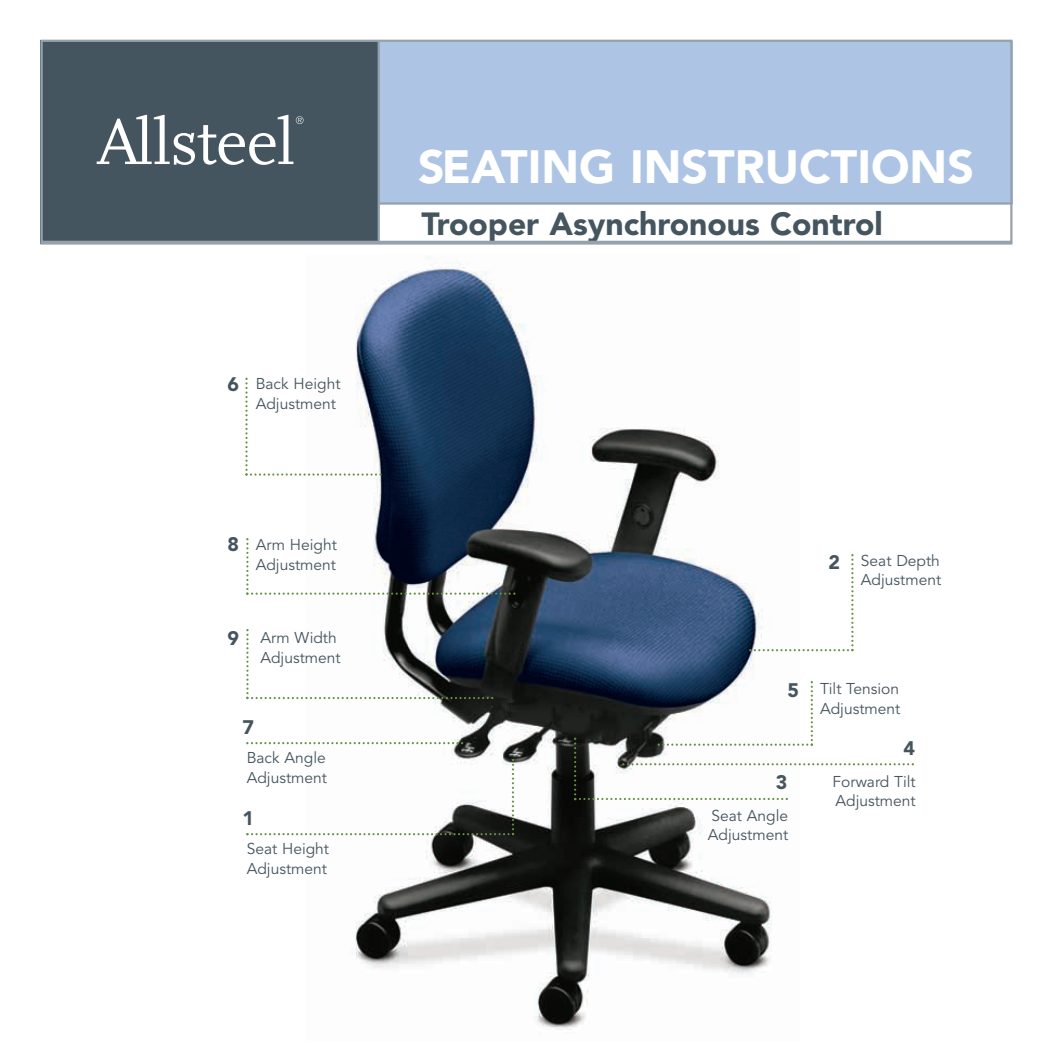
<style>
.page{position:relative;width:1054px;height:1053px;background:#fff}
.page>*{position:absolute;margin:0;border:0;box-sizing:border-box;transform-origin:0 0}
.t1{font:900 46.35px "Avenir";color:#fff}
.t2{font:900 31.72px "Avenir";color:#45555f}
.t3{font:900 19.57px "Avenir";color:#45555f}
.t4{font:15.53px/19.3px "Avenir";color:#45555f}
</style>
<div class="page">
<div style="left:378px;top:41px;width:634px;height:163px;background:#adc4e5"></div>
<hr style="left:377px;top:202px;width:635px;height:3px;background:#95a2ac">
<div style="left:40px;top:41px;width:339px;height:203px;background:#45555f"></div>
<hr style="left:40px;top:242px;width:972px;height:3px;background:#95a2ac">
<hr style="left:378px;top:40px;width:2px;height:203px;background:#95a2ac">
<img style="left:306px;top:257px;width:494px;height:773px">
<svg style="left:246px;top:742px;width:217px;height:2px"></svg>
<svg style="left:246px;top:538px;width:269px;height:57px"></svg>
<svg style="left:245px;top:378px;width:137px;height:98px"></svg>
<svg style="left:246px;top:629px;width:247px;height:70px"></svg>
<svg style="left:246px;top:759px;width:268px;height:76px"></svg>
<svg style="left:574px;top:681px;width:340px;height:119px"></svg>
<svg style="left:749px;top:554px;width:105px;height:97px"></svg>
<svg style="left:97px;top:115px;width:207px;height:50px"></svg>
<div style="left:40px;top:40px;width:972px;height:203px;border:2px solid #95a2ac"></div>
<p class="t3" style="left:228px;top:376px;width:13px">6</p>
<p class="t4" style="left:256px;top:375px;width:86px">Back Height<br>Adjustment</p>
<p class="t3" style="left:228px;top:536px;width:13px">8</p>
<p class="t4" style="left:256px;top:537px;width:83px">Arm Height<br>Adjustment</p>
<p class="t3" style="left:228px;top:630px;width:13px">9</p>
<p class="t4" style="left:260px;top:629px;width:82px">Arm Width<br>Adjustment</p>
<p class="t3" style="left:242px;top:719px;width:13px">7</p>
<h1 class="t1" style="left:418px;top:148px;width:557px">SEATING INSTRUCTIONS</h1>
<h2 class="t2" style="left:421px;top:211px;width:463px">Trooper Asynchronous Control</h2>
<p class="t3" style="left:828px;top:554px;width:13px">2</p>
<p class="t4" style="left:861px;top:552px;width:82px">Seat Depth<br>Adjustment</p>
<p class="t3" style="left:787px;top:682px;width:13px">5</p>
<p class="t4" style="left:820px;top:680px;width:82px">Tilt Tension<br>Adjustment</p>
<p class="t3" style="left:904px;top:740px;width:13px">4</p>
<p class="t4" style="left:247px;top:750px;width:82px">Back Angle<br>Adjustment</p>
<p class="t3" style="left:776px;top:774px;width:13px">3</p>
<p class="t4" style="left:833px;top:773px;width:85px">Forward Tilt<br>Adjustment</p>
<p class="t3" style="left:242px;top:810px;width:13px">1</p>
<p class="t4" style="left:708px;top:807px;width:82px">Seat Angle<br>Adjustment</p>
<p class="t4" style="left:247px;top:841px;width:84px">Seat Height<br>Adjustment</p>
</div>
